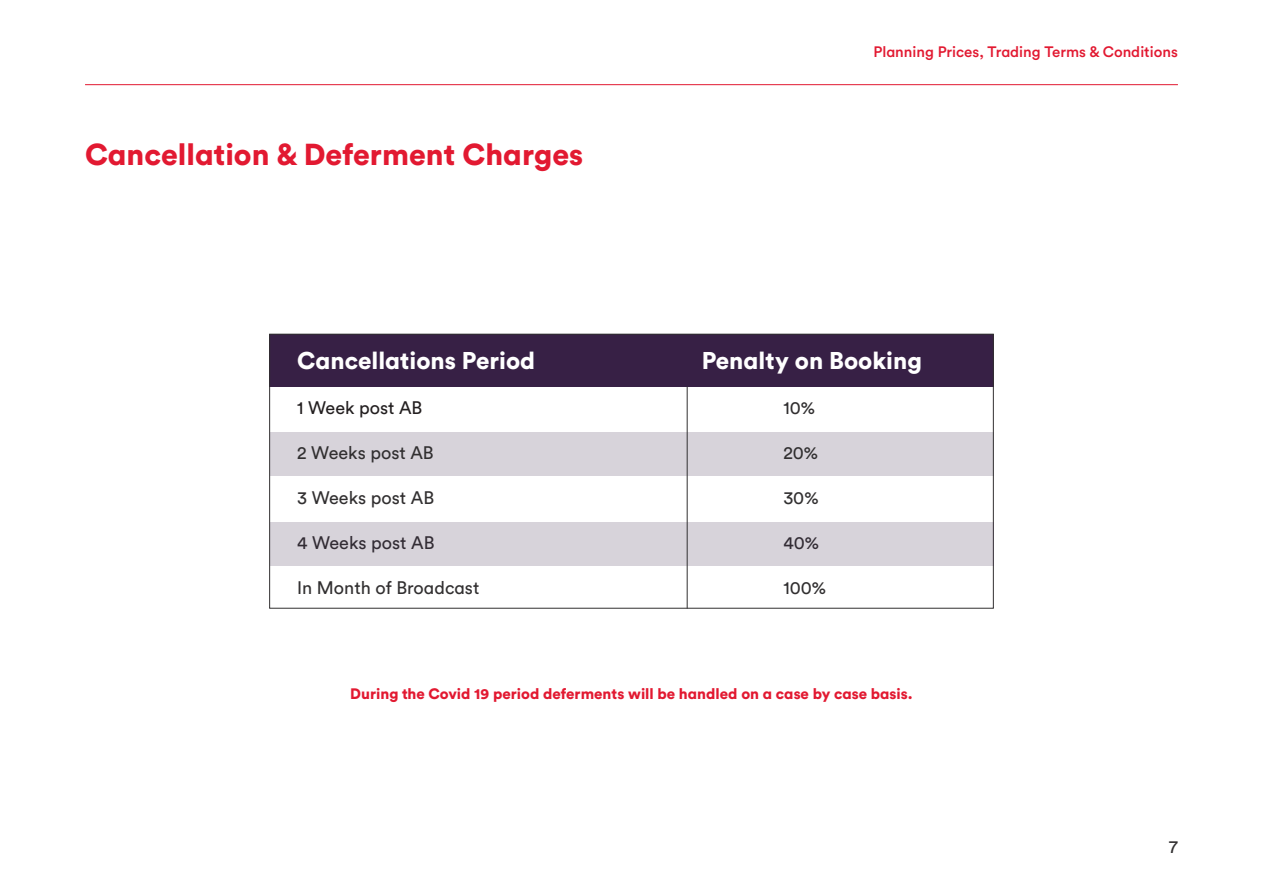
<style>
.page{position:relative;width:1263px;height:893px;background:#fff}
.page>*{position:absolute;margin:0;border:0;box-sizing:border-box;transform-origin:0 0}
.t1{font:900 30px "VM Circular Yell";color:#e21931}
.t2{font:900 24px "VM Circular Yell";color:#fff}
.t3{font:18px "VM Circular Chat";color:#312f30}
.t4{font:18px "VM Circular Chat";color:#231f20}
.t5{font:900 15px "VM Circular Yell";color:#e21931}
.t6{font:500 15px "VM Circular Natter";color:#e21931}
</style>
<div class="page">
<hr style="left:85px;top:84px;width:1093px;height:1px;background:#e21931">
<div style="left:270px;top:334px;width:724px;height:52px;background:#372045"></div>
<div style="left:270px;top:432px;width:724px;height:44px;background:#d7d3da"></div>
<div style="left:269px;top:522px;width:724px;height:43px;background:#d7d3da"></div>
<hr style="left:687px;top:386px;width:1px;height:223px;background:#312f30">
<p class="t1" style="left:85px;top:133px;width:500px">Cancellation &amp; Deferment Charges</p>
<p class="t6" style="left:873px;top:42px;width:306px">Planning Prices, Trading Terms &amp; Conditions</p>
<p class="t2" style="left:297px;top:344px;width:239px">Cancellations Period</p>
<p class="t4" style="left:297px;top:395px;width:127px">1 Week post AB</p>
<p class="t3" style="left:783px;top:395px;width:33px">10%</p>
<p class="t3" style="left:297px;top:440px;width:138px">2 Weeks post AB</p>
<p class="t3" style="left:783px;top:440px;width:36px">20%</p>
<p class="t3" style="left:297px;top:485px;width:138px">3 Weeks post AB</p>
<p class="t3" style="left:783px;top:485px;width:37px">30%</p>
<p class="t3" style="left:297px;top:530px;width:139px">4 Weeks post AB</p>
<p class="t3" style="left:783px;top:530px;width:37px">40%</p>
<p class="t3" style="left:297px;top:575px;width:184px">In Month of Broadcast</p>
<p class="t3" style="left:783px;top:575px;width:44px">100%</p>
<p class="t2" style="left:702px;top:344px;width:222px">Penalty on Booking</p>
<p class="t5" style="left:350px;top:683px;width:564px">During the Covid 19 period deferments will be handled on a case by case basis.</p>
<p class="t3" style="left:1169px;top:835px;width:10px">7</p>
</div>
